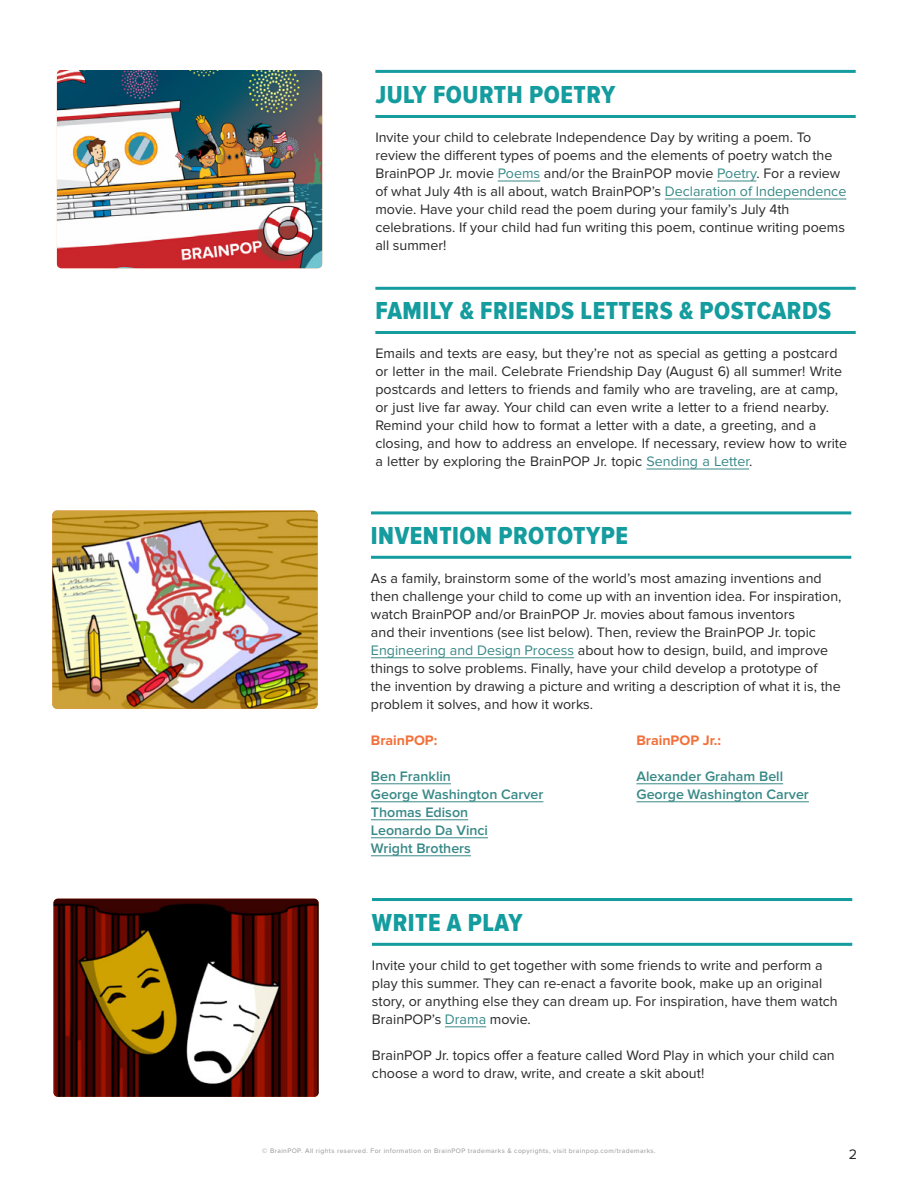
<style>
.page{position:relative;width:918px;height:1188px;background:#fff}
.page>*{position:absolute;margin:0;border:0;box-sizing:border-box;transform-origin:0 0}
.t1{font:25.5px "Proxima Nova Cond Extrabld";letter-spacing:.02em;color:#149c9e}
.t2{font:14.25px/18px "Proxima Nova";color:#292829}
.t3{font:600 14.25px/18px "Proxima Nova";color:#388987}
.t4{font:700 14.25px "Proxima Nova";color:#f3703a}
.t5{font:6.75px "Proxima Nova";letter-spacing:.06em;color:#939598}
.s1{color:#388987}
</style>
<div class="page">
<hr style="left:498px;top:181px;width:42px;height:1px;background:#388987">
<hr style="left:717px;top:181px;width:39px;height:1px;background:#388987">
<hr style="left:665px;top:199px;width:181px;height:1px;background:#388987">
<hr style="left:375px;top:70px;width:481px;height:3px;background:#149c9e">
<hr style="left:375px;top:115px;width:481px;height:3px;background:#149c9e">
<hr style="left:646px;top:469px;width:103px;height:1px;background:#388987">
<hr style="left:375px;top:287px;width:481px;height:3px;background:#149c9e">
<hr style="left:375px;top:331px;width:481px;height:3px;background:#149c9e">
<img style="left:57px;top:70px;width:265px;height:198px">
<hr style="left:371px;top:511px;width:480px;height:3px;background:#149c9e">
<hr style="left:371px;top:556px;width:480px;height:3px;background:#149c9e">
<hr style="left:371px;top:657px;width:203px;height:1px;background:#388987">
<img style="left:52px;top:511px;width:266px;height:198px">
<hr style="left:371px;top:855px;width:100px;height:1px;background:#388987">
<hr style="left:371px;top:837px;width:117px;height:1px;background:#388987">
<hr style="left:371px;top:819px;width:97px;height:1px;background:#388987">
<hr style="left:371px;top:801px;width:172px;height:1px;background:#388987">
<hr style="left:371px;top:783px;width:80px;height:1px;background:#388987">
<hr style="left:636px;top:801px;width:173px;height:1px;background:#388987">
<hr style="left:636px;top:783px;width:147px;height:1px;background:#388987">
<hr style="left:372px;top:898px;width:480px;height:3px;background:#149c9e">
<hr style="left:372px;top:943px;width:480px;height:3px;background:#149c9e">
<hr style="left:445px;top:1026px;width:41px;height:1px;background:#388987">
<img style="left:53px;top:899px;width:266px;height:198px">
<h1 class="t1" style="left:375px;top:80px;width:241px">JULY FOURTH POETRY</h1>
<p class="t2" style="left:375px;top:128px;width:473px">Invite your child to celebrate Independence Day by writing a poem. To review the different types of poems and the elements of poetry watch the BrainPOP Jr. movie <span class="s1">Poems</span> and/or the BrainPOP movie <span class="s1">Poetry</span>. For a review of what July 4th is all about, watch BrainPOP’s <span class="s1">Declaration of Independence </span>movie. Have your child read the poem during your family’s July 4th celebrations. If your child had fun writing this poem, continue writing poems all summer!</p>
<h1 class="t1" style="left:375px;top:296px;width:457px">FAMILY &amp; FRIENDS LETTERS &amp; POSTCARDS</h1>
<p class="t2" style="left:375px;top:344px;width:473px">Emails and texts are easy, but they’re not as special as getting a postcard or letter in the mail. Celebrate Friendship Day (August 6) all summer! Write postcards and letters to friends and family who are traveling, are at camp, or just live far away. Your child can even write a letter to a friend nearby.<br>Remind your child how to format a letter with a date, a greeting, and a closing, and how to address an envelope. If necessary, review how to write a letter by exploring the BrainPOP Jr. topic <span class="s1">Sending a Letter</span>.</p>
<h1 class="t1" style="left:371px;top:521px;width:259px">INVENTION PROTOTYPE</h1>
<p class="t2" style="left:371px;top:569px;width:472px">As a family, brainstorm some of the world’s most amazing inventions and then challenge your child to come up with an invention idea. For inspiration, watch BrainPOP and/or BrainPOP Jr. movies about famous inventors<br>and their inventions (see list below). Then, review the BrainPOP Jr. topic <span class="s1">Engineering and Design Process</span> about how to design, build, and improve things to solve problems. Finally, have your child develop a prototype of<br>the invention by drawing a picture and writing a description of what it is, the problem it solves, and how it works.</p>
<p class="t4" style="left:371px;top:732px;width:68px">BrainPOP:</p>
<p class="t3" style="left:371px;top:767px;width:174px">Ben Franklin<br>George Washington Carver<br>Thomas Edison<br>Leonardo Da Vinci<br>Wright Brothers</p>
<p class="t4" style="left:636px;top:732px;width:86px">BrainPOP Jr.:</p>
<p class="t3" style="left:636px;top:767px;width:174px">Alexander Graham Bell<br>George Washington Carver</p>
<h1 class="t1" style="left:372px;top:908px;width:152px">WRITE A PLAY</h1>
<p class="t2" style="left:372px;top:956px;width:467px">Invite your child to get together with some friends to write and perform a play this summer. They can re-enact a favorite book, make up an original story, or anything else they can dream up. For inspiration, have them watch BrainPOP’s <span class="s1">Drama</span> movie.</p>
<p class="t2" style="left:372px;top:1046px;width:464px">BrainPOP Jr. topics offer a feature called Word Play in which your child can choose a word to draw, write, and create a skit about!</p>
<p class="t5" style="left:262px;top:1147px;width:395px">© BrainPOP. All rights reserved. For information on BrainPOP trademarks &amp; copyrights, visit brainpop.com/trademarks.</p>
<p class="t2" style="left:849px;top:1145px;width:10px">2</p>
</div>
